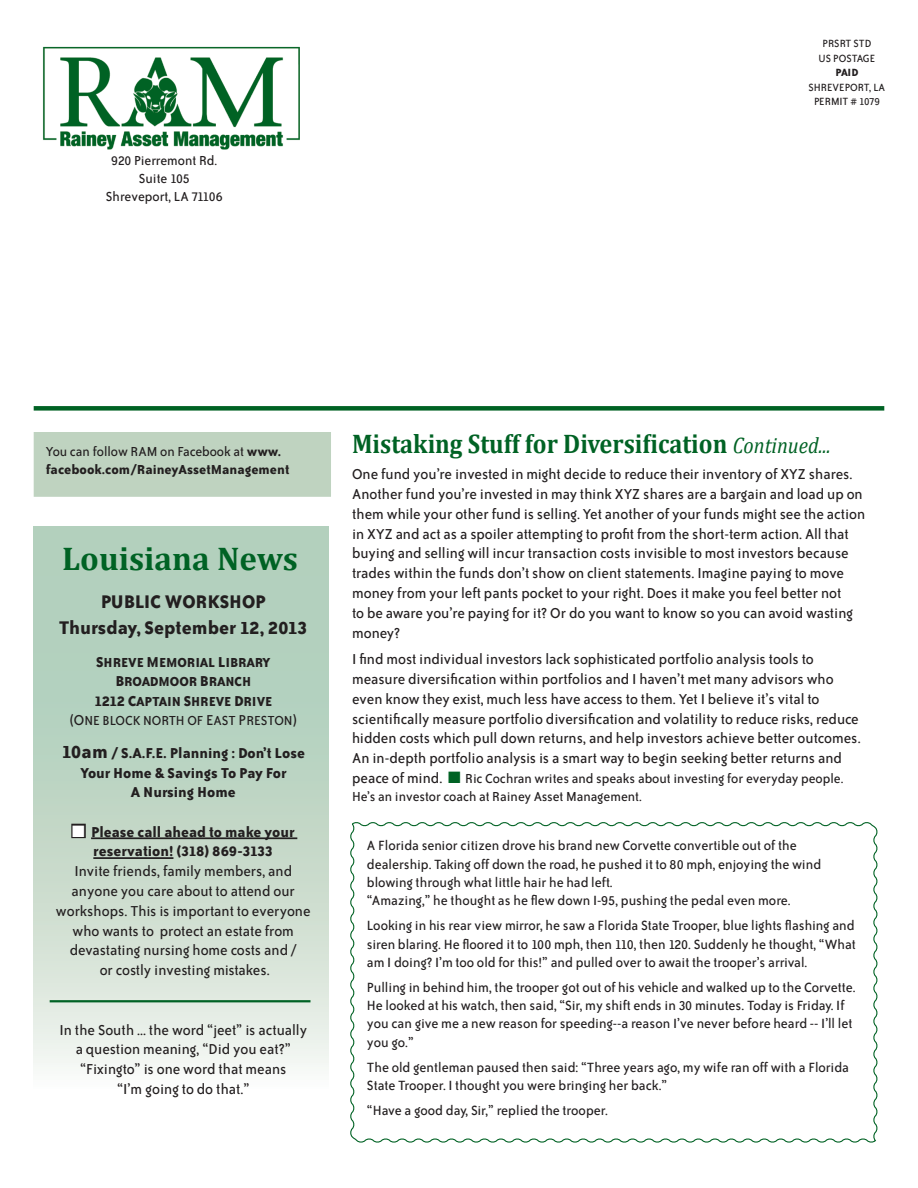
<style>
.page{position:relative;width:918px;height:1188px;background:#fff}
.page>*{position:absolute;margin:0;border:0;box-sizing:border-box;transform-origin:0 0}
.t1{font:700 33px "Cambria";color:#006224}
.t2{font:700 27px "Cambria";color:#006224;scale:.9 1}
.t3{font:700 21px/25.2px "Bailey Sans ITC";color:#231f20;text-align:center}
.t4{font:16.5px/19.8px "Bailey Sans ITC";color:#231f20}
.t5{font:700 16.5px/19.5px "Bailey Sans ITC";color:#231f20;text-align:center}
.t6{font:15.3px/18.5px "Bailey Sans ITC";color:#231f20}
.t7{font:15px/18px "Bailey Sans ITC";color:#231f20;text-align:center}
.t8{font:700 15px/19.5px "Bailey Sans ITC";color:#231f20}
.t9{font:12px/14.4px "Bailey Sans ITC";color:#231f20;text-align:center}
.t10{font:700 12px "Bailey Sans ITC";color:#231f20}
.s1{font-weight:400}
.s2{font-size:16.5px}
.s3{font-weight:400;font-size:16.5px}
.s4{font-size:21px}
.s5{color:#fff}
.s6{font-weight:400;font-style:italic;font-size:22.5px}
.s7{color:#006224}
</style>
<div class="page">
<img style="left:43px;top:46px;width:257px;height:104px">
<div style="left:34px;top:406px;width:850px;height:5px;background:#006224"></div>
<div style="left:34px;top:433px;width:296px;height:63px;background:#bfd3c0"></div>
<div style="left:34px;top:432px;width:297px;height:65px;border:2px solid #bfd3c0"></div>
<svg style="left:34px;top:526px;width:294px;height:539px;background:#c4d9ca"></svg>
<hr style="left:91px;top:837px;width:206px;height:2px;background:#231f20">
<hr style="left:93px;top:857px;width:80px;height:2px;background:#231f20">
<div style="left:71px;top:824px;width:15px;height:14px;border:3px solid #231f20"></div>
<svg style="left:350px;top:822px;width:528px;height:321px"></svg>
<hr style="left:50px;top:1000px;width:261px;height:2px;background:#006224">
<p class="t7" style="left:106px;top:152px;width:118px">920 Pierremont Rd.<br>Suite 105<br>Shreveport, LA 71106</p>
<p class="t9" style="left:819px;top:37px;width:58px">PRSRT STD<br>US POSTAGE</p>
<p class="t10" style="left:836px;top:66px;width:24px">PAID</p>
<p class="t9" style="left:809px;top:80px;width:78px">SHREVEPORT, LA<br>PERMIT # 1079</p>
<p class="t8" style="left:46px;top:442px;width:245px;line-height:18px"><span class="s1">You can follow RAM on Facebook at</span> www. facebook.com/RaineyAssetManagement</p>
<h1 class="t1" style="left:62px;top:539px;width:237px">Louisiana News</h1>
<p class="t3" style="left:59px;top:589px;width:251px">PUBLIC WORKSHOP<br>Thursday, September 12, 2013</p>
<p class="t8" style="left:69px;top:652px;width:230px;text-align:center"><span class="s2">S</span>HREVE <span class="s2">M</span>EMORIAL <span class="s2">L</span>IBRARY<br><span class="s2">B</span>ROADMOOR <span class="s2">B</span>RANCH<br><span class="s2">1212 C</span>APTAIN <span class="s2">S</span>HREVE <span class="s2">D</span>RIVE<br><span class="s3">(O</span><span class="s1">NE BLOCK NORTH OF</span> <span class="s3">E</span><span class="s1">AST</span> <span class="s3">P</span><span class="s1">RESTON</span><span class="s3">)</span></p>
<p class="t5" style="left:62px;top:743px;width:245px"><span class="s4">10am</span> / S.A.F.E. Planning : Don’t Lose<br>Your Home &amp; Savings To Pay For<br>A Nursing Home</p>
<p class="t5" style="left:72px;top:822px;width:224px"><span class="s5">■</span> Please call ahead to make your reservation! (318) 869-3133</p>
<p class="t4" style="left:56px;top:862px;width:256px;text-align:center">Invite friends, family members, and anyone you care about to attend our workshops. This is important to everyone who wants to protect an estate from devastating nursing home costs and /<br>or costly investing mistakes.</p>
<p class="t4" style="left:60px;top:1020px;width:249px;text-align:center">In the South ... the word “jeet” is actually a question meaning, “Did you eat?” “Fixingto” is one word that means<br>“I’m going to do that.”</p>
<h2 class="t2" style="left:352px;top:427px;width:533px">Mistaking Stuff for Diversification <span class="s6">Continued...</span></h2>
<p class="t4" style="left:352px;top:465px;width:515px">One fund you’re invested in might decide to reduce their inventory of XYZ shares.<br>Another fund you’re invested in may think XYZ shares are a bargain and load up on them while your other fund is selling. Yet another of your funds might see the action in XYZ and act as a spoiler attempting to profit from the short-term action. All that buying and selling will incur transaction costs invisible to most investors because trades within the funds don’t show on client statements. Imagine paying to move money from your left pants pocket to your right. Does it make you feel better not<br>to be aware you’re paying for it? Or do you want to know so you can avoid wasting money?</p>
<p class="t4" style="left:352px;top:650px;width:510px">I find most individual investors lack sophisticated portfolio analysis tools to measure diversification within portfolios and I haven’t met many advisors who even know they exist, much less have access to them. Yet I believe it’s vital to scientifically measure portfolio diversification and volatility to reduce risks, reduce hidden costs which pull down returns, and help investors achieve better outcomes.<br>An in-depth portfolio analysis is a smart way to begin seeking better returns and</p>
<p class="t7" style="left:352px;top:770px;width:493px;text-align:left"><span class="s2">peace of mind.</span> <span class="s7">■</span> Ric Cochran writes and speaks about investing for everyday people.<br>He’s an investor coach at Rainey Asset Management.</p>
<p class="t6" style="left:367px;top:837px;width:456px">A Florida senior citizen drove his brand new Corvette convertible out of the dealership. Taking off down the road, he pushed it to 80 mph, enjoying the wind blowing through what little hair he had left.<br>“Amazing,” he thought as he flew down I-95, pushing the pedal even more.</p>
<p class="t6" style="left:367px;top:917px;width:490px;text-align:justify">Looking in his rear view mirror, he saw a Florida State Trooper, blue lights flashing and siren blaring. He floored it to 100 mph, then 110, then 120. Suddenly he thought, “What am I doing? I’m too old for this!” and pulled over to await the trooper’s arrival.</p>
<p class="t6" style="left:367px;top:978px;width:490px">Pulling in behind him, the trooper got out of his vehicle and walked up to the Corvette.<br>He looked at his watch, then said, “Sir, my shift ends in 30 minutes. Today is Friday. If you can give me a new reason for speeding--a reason I’ve never before heard -- I’ll let you go.”</p>
<p class="t6" style="left:367px;top:1058px;width:484px">The old gentleman paused then said: “Three years ago, my wife ran off with a Florida<br>State Trooper. I thought you were bringing her back.”</p>
<p class="t6" style="left:367px;top:1101px;width:242px">“Have a good day, Sir,” replied the trooper.</p>
</div>
